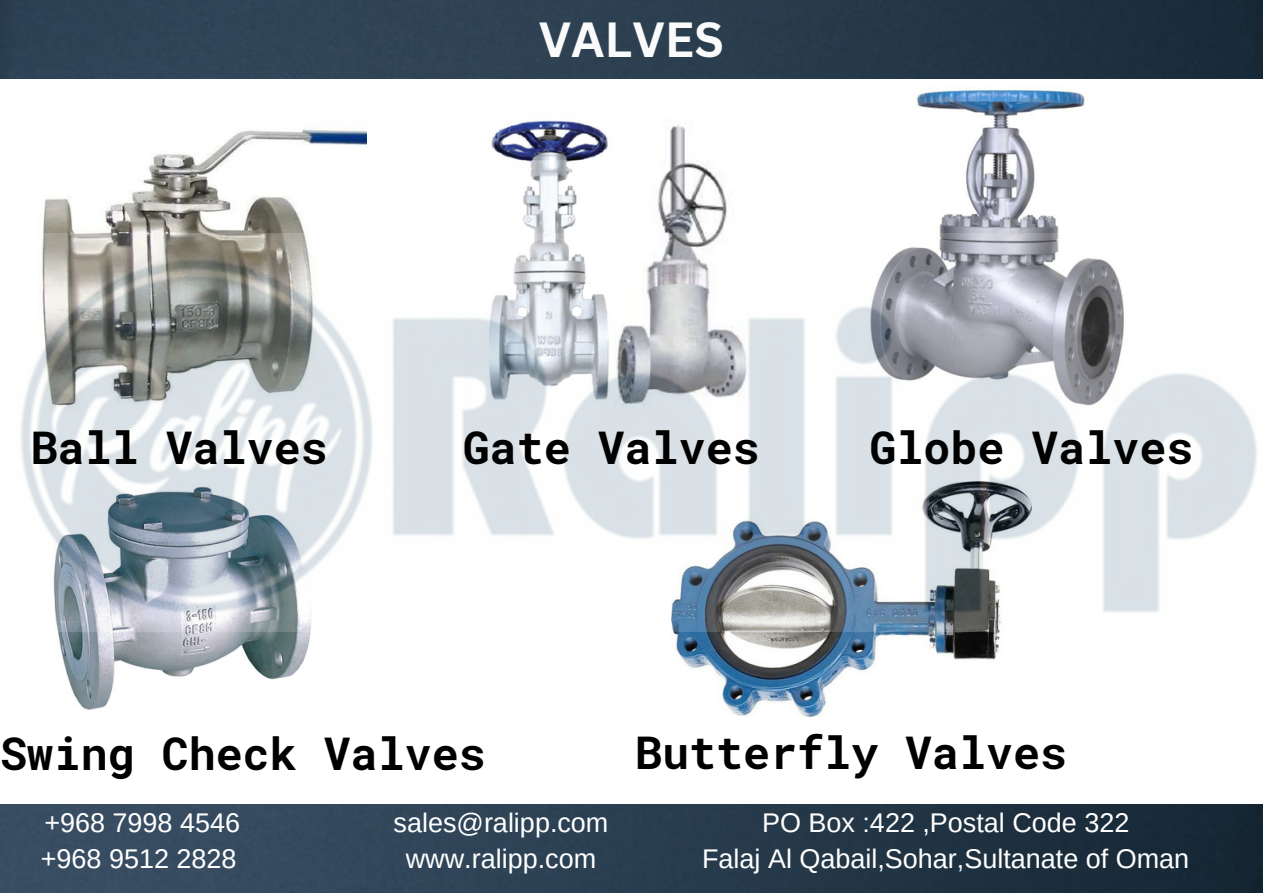
<style>
.page{position:relative;width:1263px;height:894px;background:#fff}
.page>*{position:absolute;margin:0;border:0;box-sizing:border-box;transform-origin:0 0}
.t1{font:700 48px "Canva Sans";color:#fafafa}
.t2{font:700 45px "Roboto Mono";color:#000}
.t3{font:27px "Arimo";color:#fff}
.s1{font-weight:400}
</style>
<div class="page">
<img style="left:0;top:0;width:1263px;height:79px">
<img style="left:42px;top:129px;width:324px;height:105px">
<img style="left:491px;top:120px;width:236px;height:114px">
<img style="left:917px;top:89px;width:168px;height:145px">
<img style="left:57px;top:631px;width:254px;height:79px">
<img style="left:671px;top:631px;width:329px;height:85px">
<img style="left:0;top:804px;width:1262px;height:88px">
<img style="left:20px;top:234px;width:1237px;height:397px">
<p class="t1" style="left:540px;top:6px;width:185px"><span class="s1">VA</span>LVES</p>
<p class="t2" style="left:31px;top:416px;width:298px">Ball Valves</p>
<p class="t2" style="left:463px;top:416px;width:298px">Gate Valves</p>
<p class="t2" style="left:869px;top:416px;width:325px">Globe Valves</p>
<p class="t2" style="left:0;top:723px;width:487px">Swing Check Valves</p>
<p class="t2" style="left:635px;top:721px;width:433px">Butterfly Valves</p>
<p class="t3" style="left:44px;top:807px;width:197px">+968 7998 4546</p>
<p class="t3" style="left:41px;top:843px;width:197px">+968 9512 2828</p>
<p class="t3" style="left:394px;top:807px;width:216px">sales@ralipp.com</p>
<p class="t3" style="left:406px;top:843px;width:192px">www.ralipp.com</p>
<p class="t3" style="left:762px;top:807px;width:369px">PO Box :422 ,Postal Code 322</p>
<p class="t3" style="left:702px;top:843px;width:489px">Falaj Al Qabail,Sohar,Sultanate of Oman</p>
</div>
